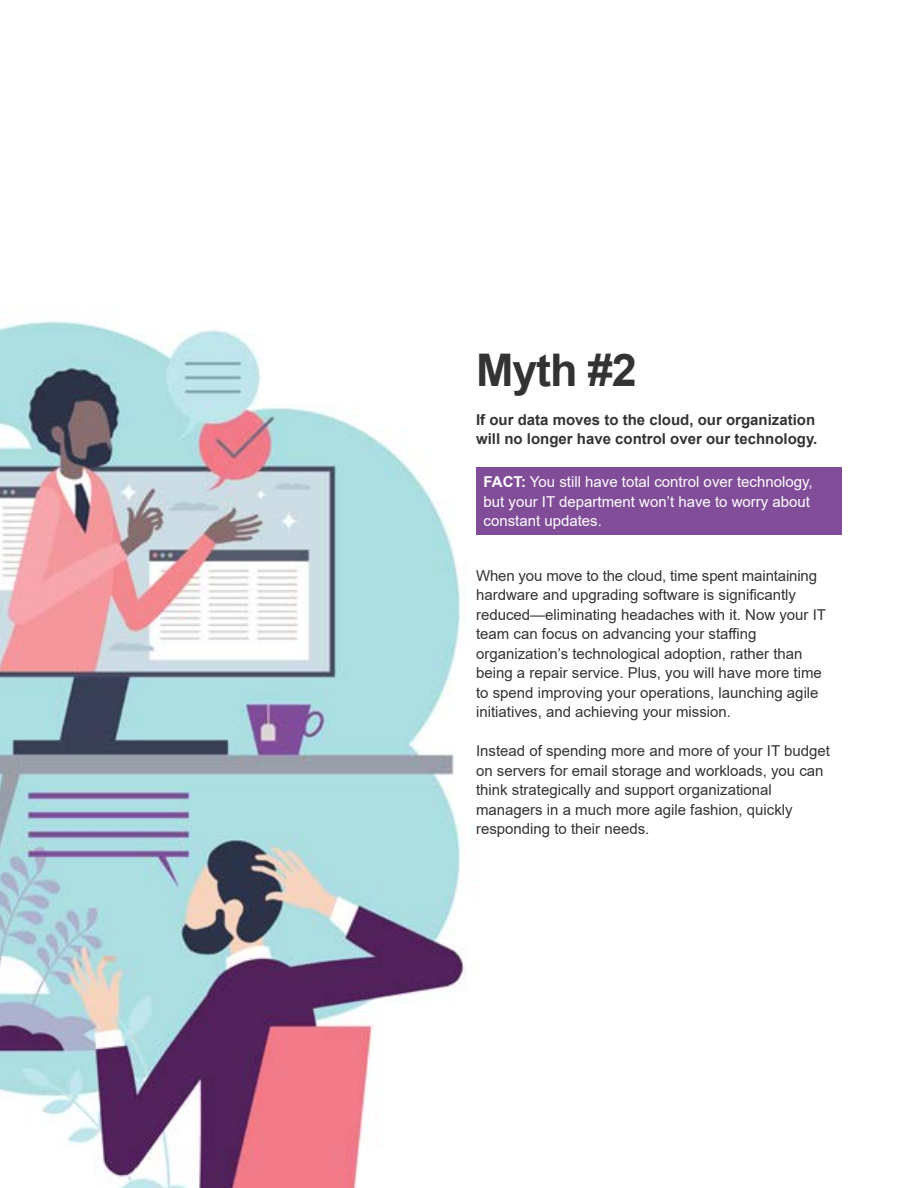
<style>
.page{position:relative;width:918px;height:1188px;background:#fff}
.page>*{position:absolute;margin:0;border:0;box-sizing:border-box;transform-origin:0 0}
.t1{font:700 45px "Arial";color:#333}
.t2{font:15px/19.5px "Arial";color:#333}
.t3{font:15px/19.5px "Arial";color:#fff}
.t4{font:700 15px/19.5px "Arial";color:#333}
.s1{font-weight:700}
</style>
<div class="page">
<img style="left:0;top:321px;width:465px;height:867px">
<div style="left:476px;top:467px;width:365px;height:68px;background:#814d99"></div>
<h1 class="t1" style="left:476px;top:338px;width:162px">Myth #2</h1>
<p class="t4" style="left:476px;top:410px;width:343px">If our data moves to the cloud, our organization will no longer have control over our technology.</p>
<p class="t3" style="left:484px;top:472px;width:331px"><span class="s1">FACT:</span> You still have total control over technology, but your IT department won’t have to worry about constant updates.</p>
<p class="t2" style="left:476px;top:565px;width:352px">When you move to the cloud, time spent maintaining hardware and upgrading software is significantly reduced—eliminating headaches with it. Now your IT team can focus on advancing your staffing organization’s technological adoption, rather than being a repair service. Plus, you will have more time to spend improving your operations, launching agile initiatives, and achieving your mission.</p>
<p class="t2" style="left:476px;top:741px;width:356px">Instead of spending more and more of your IT budget on servers for email storage and workloads, you can think strategically and support organizational managers in a much more agile fashion, quickly responding to their needs.</p>
</div>
